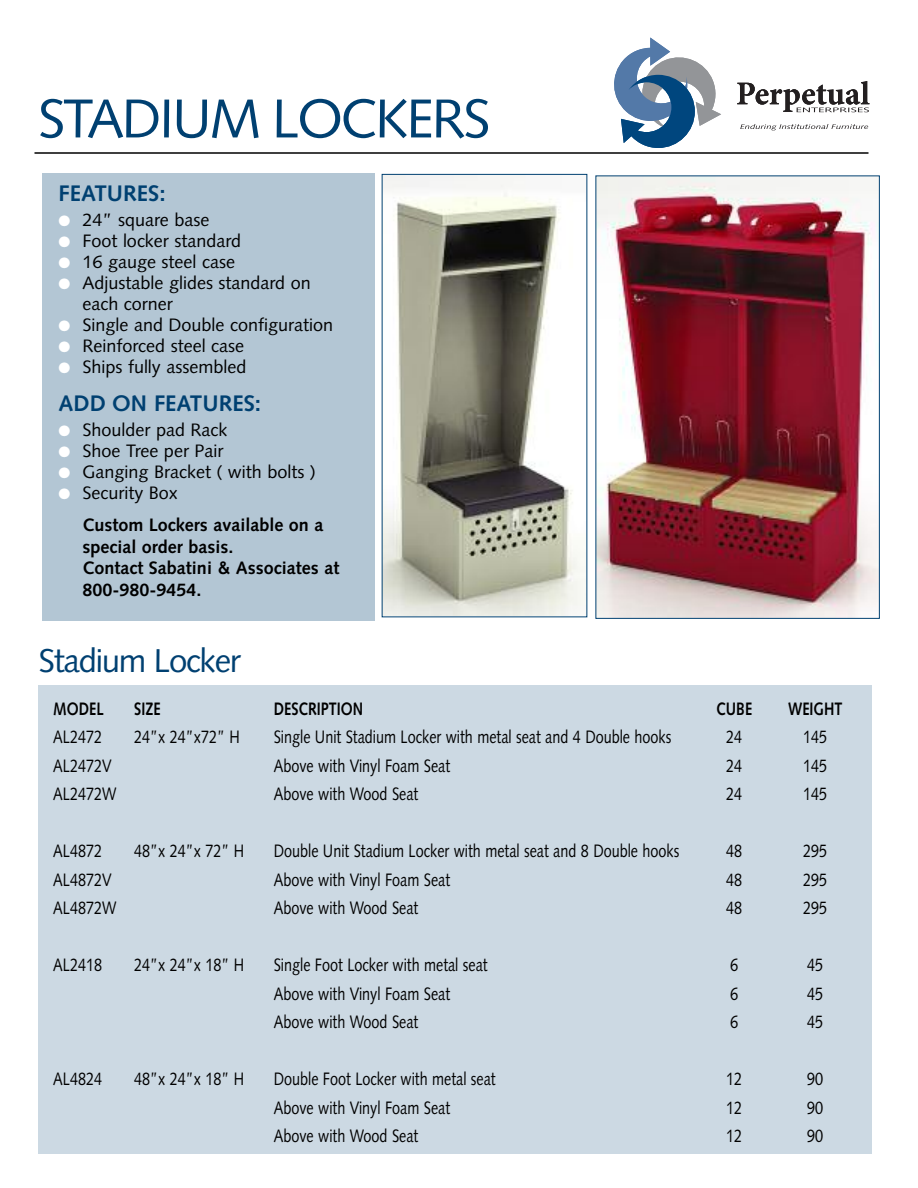
<style>
.page{position:relative;width:918px;height:1188px;background:#fff}
.page>*{position:absolute;margin:0;border:0;box-sizing:border-box;transform-origin:0 0}
.t1{font:54.75px "Syntax";letter-spacing:-.04em;color:#004071}
.t2{font:33px "Syntax";letter-spacing:-.04em;color:#004071}
.t3{font:700 22.5px "Syntax";color:#004071}
.t4{font:18px "Syntax";color:#000;scale:.8 1}
.t5{font:18px/21px "Syntax";color:#000}
.t6{font:700 18px/21.6px "Syntax";color:#000}
.t7{font:700 18px "Syntax";color:#000;scale:.8 1}
.s1{color:#fff}
.s2{font-weight:400}
</style>
<div class="page">
<svg style="left:740px;top:124px;width:128px;height:7px"></svg>
<svg style="left:614px;top:38px;width:107px;height:110px"></svg>
<svg style="left:737px;top:81px;width:132px;height:31px"></svg>
<hr style="left:34px;top:152px;width:834px;height:2px;background:#000">
<div style="left:42px;top:173px;width:332px;height:448px;background:#b3c6d4"></div>
<div style="left:38px;top:686px;width:834px;height:468px;background:#ccd9e3"></div>
<img style="left:384px;top:176px;width:201px;height:439px">
<img style="left:598px;top:178px;width:280px;height:439px">
<div style="left:596px;top:176px;width:284px;height:443px;border:1px solid #004071"></div>
<h1 class="t1" style="left:38px;top:96px;width:454px">STADIUM LOCKERS</h1>
<p class="t3" style="left:59px;top:184px;width:109px">FEATURES:</p>
<p class="t5" style="left:59px;top:211px;width:152px"><span class="s1">●</span> 24” square base</p>
<p class="t5" style="left:59px;top:232px;width:184px"><span class="s1">●</span> Foot locker standard</p>
<p class="t5" style="left:59px;top:253px;width:178px"><span class="s1">●</span> 16 gauge steel case</p>
<p class="t5" style="left:83px;top:274px;width:230px;text-indent:-24px"><span class="s1">●</span> Adjustable glides standard on each corner</p>
<p class="t5" style="left:59px;top:316px;width:276px"><span class="s1">●</span> Single and Double configuration</p>
<p class="t5" style="left:59px;top:337px;width:187px"><span class="s1">●</span> Reinforced steel case</p>
<p class="t5" style="left:59px;top:358px;width:190px"><span class="s1">●</span> Ships fully assembled</p>
<p class="t3" style="left:59px;top:394px;width:204px">ADD ON FEATURES:</p>
<p class="t5" style="left:59px;top:421px;width:171px"><span class="s1">●</span> Shoulder pad Rack</p>
<p class="t5" style="left:59px;top:442px;width:166px"><span class="s1">●</span> Shoe Tree per Pair</p>
<p class="t5" style="left:59px;top:463px;width:259px"><span class="s1">●</span> Ganging Bracket ( with bolts )</p>
<p class="t6" style="left:83px;top:479px;width:242px;line-height:32.1px;text-indent:-24px"><span class="s1">●</span> <span class="s2">Security Box<br></span>Custom Lockers available on a</p>
<p class="t6" style="left:83px;top:538px;width:258px">special order basis.<br>Contact Sabatini &amp; Associates at<br>800-980-9454.</p>
<h2 class="t2" style="left:39px;top:647px;width:204px">Stadium Locker</h2>
<p class="t7" style="left:53px;top:701px;width:64px">MODEL</p>
<p class="t7" style="left:134px;top:701px;width:35px">SIZE</p>
<p class="t7" style="left:274px;top:701px;width:113px">DESCRIPTION</p>
<p class="t7" style="left:716px;top:701px;width:46px">CUBE</p>
<p class="t7" style="left:788px;top:701px;width:70px">WEIGHT</p>
<p class="t4" style="left:53px;top:730px;width:63px">AL2472</p>
<p class="t4" style="left:134px;top:730px;width:134px">24”x 24”x72” H</p>
<p class="t4" style="left:274px;top:730px;width:499px">Single Unit Stadium Locker with metal seat and 4 Double hooks</p>
<p class="t4" style="left:726px;top:730px;width:22px">24</p>
<p class="t4" style="left:803px;top:730px;width:32px">145</p>
<p class="t4" style="left:53px;top:758px;width:75px">AL2472V</p>
<p class="t4" style="left:274px;top:758px;width:222px">Above with Vinyl Foam Seat</p>
<p class="t4" style="left:726px;top:758px;width:22px">24</p>
<p class="t4" style="left:803px;top:758px;width:32px">145</p>
<p class="t4" style="left:53px;top:787px;width:81px">AL2472W</p>
<p class="t4" style="left:274px;top:787px;width:182px">Above with Wood Seat</p>
<p class="t4" style="left:726px;top:787px;width:22px">24</p>
<p class="t4" style="left:803px;top:787px;width:32px">145</p>
<p class="t4" style="left:53px;top:844px;width:63px">AL4872</p>
<p class="t4" style="left:134px;top:844px;width:139px">48”x 24”x 72” H</p>
<p class="t4" style="left:274px;top:844px;width:509px">Double Unit Stadium Locker with metal seat and 8 Double hooks</p>
<p class="t4" style="left:726px;top:844px;width:22px">48</p>
<p class="t4" style="left:803px;top:844px;width:32px">295</p>
<p class="t4" style="left:53px;top:872px;width:75px">AL4872V</p>
<p class="t4" style="left:274px;top:872px;width:222px">Above with Vinyl Foam Seat</p>
<p class="t4" style="left:726px;top:872px;width:22px">48</p>
<p class="t4" style="left:803px;top:872px;width:32px">295</p>
<p class="t4" style="left:53px;top:901px;width:81px">AL4872W</p>
<p class="t4" style="left:274px;top:901px;width:182px">Above with Wood Seat</p>
<p class="t4" style="left:726px;top:901px;width:22px">48</p>
<p class="t4" style="left:803px;top:901px;width:32px">295</p>
<p class="t4" style="left:53px;top:958px;width:63px">AL2418</p>
<p class="t4" style="left:134px;top:958px;width:139px">24”x 24”x 18” H</p>
<p class="t4" style="left:274px;top:958px;width:269px">Single Foot Locker with metal seat</p>
<p class="t4" style="left:730px;top:958px;width:12px">6</p>
<p class="t4" style="left:807px;top:958px;width:22px">45</p>
<p class="t4" style="left:274px;top:986px;width:222px">Above with Vinyl Foam Seat</p>
<p class="t4" style="left:730px;top:986px;width:12px">6</p>
<p class="t4" style="left:807px;top:986px;width:22px">45</p>
<p class="t4" style="left:274px;top:1015px;width:182px">Above with Wood Seat</p>
<p class="t4" style="left:730px;top:1015px;width:12px">6</p>
<p class="t4" style="left:807px;top:1015px;width:22px">45</p>
<p class="t4" style="left:53px;top:1072px;width:63px">AL4824</p>
<p class="t4" style="left:134px;top:1072px;width:139px">48”x 24”x 18” H</p>
<p class="t4" style="left:274px;top:1072px;width:279px">Double Foot Locker with metal seat</p>
<p class="t4" style="left:726px;top:1072px;width:22px">12</p>
<p class="t4" style="left:807px;top:1072px;width:22px">90</p>
<p class="t4" style="left:274px;top:1100px;width:222px">Above with Vinyl Foam Seat</p>
<p class="t4" style="left:726px;top:1100px;width:22px">12</p>
<p class="t4" style="left:807px;top:1100px;width:22px">90</p>
<p class="t4" style="left:274px;top:1129px;width:182px">Above with Wood Seat</p>
<p class="t4" style="left:726px;top:1129px;width:22px">12</p>
<p class="t4" style="left:807px;top:1129px;width:22px">90</p>
</div>
